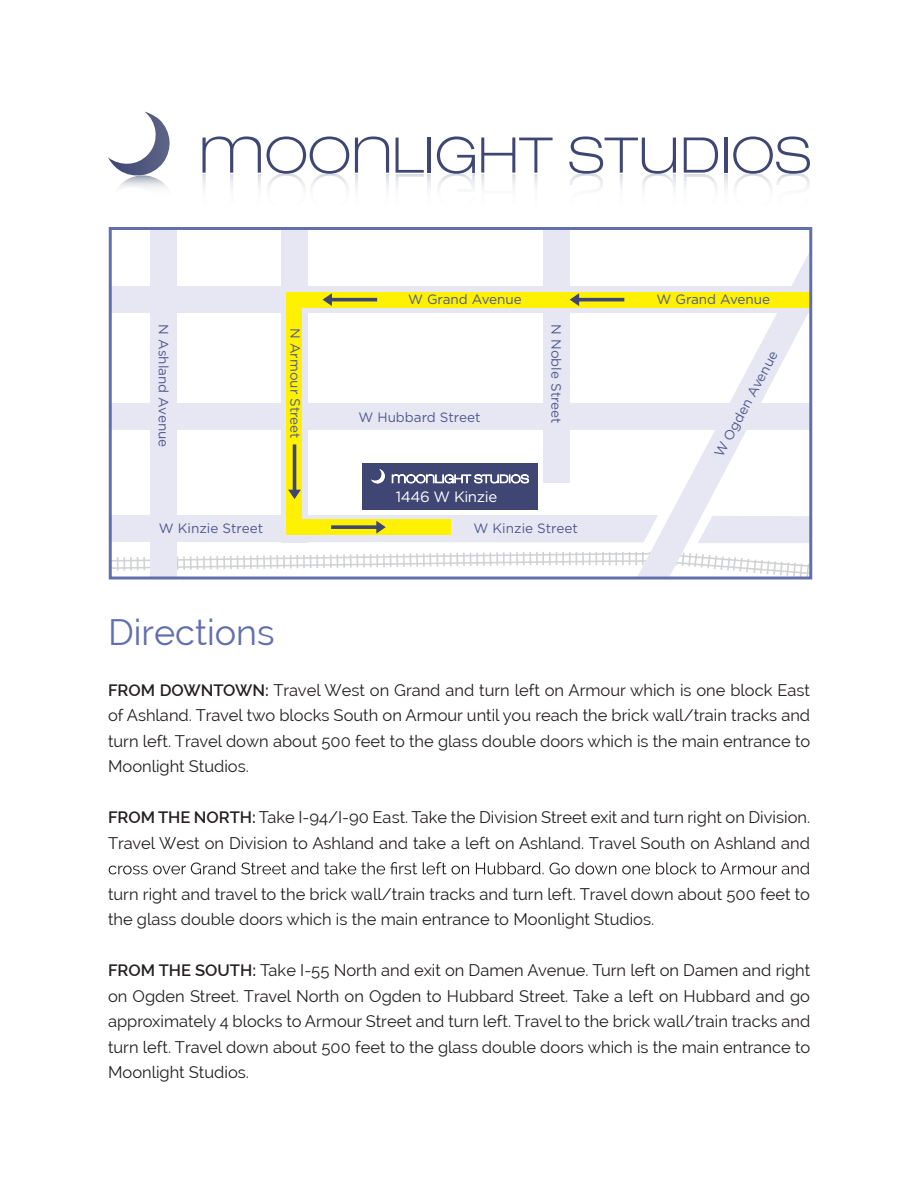
<style>
.page{position:relative;width:918px;height:1188px;background:#fff}
.page>*{position:absolute;margin:0;border:0;box-sizing:border-box;transform-origin:0 0}
.t1{font:36px "Raleway";color:#626faf}
.t2{font:16.5px/25.5px "Raleway";color:#231f20;text-align:justify}
.t3{font:15px "Gotham";letter-spacing:-.025em;color:#fff}
.t4{font:13.5px "Gotham";color:#4f598f}
.s1{font-weight:600}
</style>
<div class="page">
<svg style="left:109px;top:862px;width:700px;height:12px"></svg>
<hr style="left:428px;top:138px;width:3px;height:35px;background:#3f4673">
<hr style="left:724px;top:138px;width:3px;height:35px;background:#3f4673">
<svg style="left:108px;top:112px;width:62px;height:128px"></svg>
<svg style="left:202px;top:136px;width:59px;height:52px"></svg>
<svg style="left:267px;top:136px;width:82px;height:52px"></svg>
<svg style="left:355px;top:136px;width:34px;height:52px"></svg>
<svg style="left:396px;top:138px;width:28px;height:50px"></svg>
<svg style="left:428px;top:174px;width:3px;height:14px"></svg>
<svg style="left:437px;top:136px;width:38px;height:52px"></svg>
<svg style="left:481px;top:138px;width:72px;height:50px"></svg>
<svg style="left:569px;top:136px;width:107px;height:52px"></svg>
<svg style="left:684px;top:138px;width:34px;height:50px"></svg>
<svg style="left:724px;top:174px;width:3px;height:14px"></svg>
<svg style="left:733px;top:136px;width:77px;height:52px"></svg>
<div style="left:110px;top:228px;width:701px;height:350px;background:#fff"></div>
<div style="left:110px;top:286px;width:701px;height:28px;background:#e7e7f3"></div>
<div style="left:281px;top:229px;width:27px;height:314px;background:#e7e7f3"></div>
<div style="left:110px;top:403px;width:701px;height:27px;background:#e7e7f3"></div>
<div style="left:543px;top:228px;width:27px;height:255px;background:#e7e7f3"></div>
<svg style="left:113px;top:552px;width:524px;height:19px"></svg>
<div style="left:362px;top:463px;width:175px;height:47px;background:#3f4673"></div>
<svg style="left:392px;top:474px;width:137px;height:9px"></svg>
<svg style="left:371px;top:469px;width:14px;height:15px"></svg>
<div style="left:150px;top:228px;width:27px;height:350px;background:#e7e7f3"></div>
<svg style="left:637px;top:256px;width:171px;height:319px"></svg>
<div style="left:295px;top:292px;width:515px;height:15px;background:#fff101"></div>
<svg style="left:570px;top:293px;width:54px;height:13px"></svg>
<div style="left:109px;top:227px;width:703px;height:352px;border:3px solid #626faf"></div>
<div style="left:287px;top:292px;width:15px;height:243px;background:#fff101"></div>
<svg style="left:323px;top:293px;width:54px;height:13px"></svg>
<svg style="left:288px;top:444px;width:13px;height:55px"></svg>
<svg style="left:110px;top:515px;width:548px;height:27px;background:#e8e6c8"></svg>
<p class="t4" style="left:171px;top:324px;width:125px;rotate:90deg">N Ashland Avenue</p>
<p class="t4" style="left:303px;top:328px;width:112px;rotate:90deg">N Armour Street</p>
<p class="t4" style="left:159px;top:521px;width:106px">W Kinzie Street</p>
<p class="t4" style="left:408px;top:292px;width:115px">W Grand Avenue</p>
<p class="t4" style="left:358px;top:410px;width:124px">W Hubbard Street</p>
<p class="t3" style="left:396px;top:488px;width:103px">1446 W Kinzie</p>
<p class="t4" style="left:564px;top:324px;width:101px;rotate:90deg">N Noble Street</p>
<p class="t4" style="left:474px;top:521px;width:106px">W Kinzie Street</p>
<p class="t4" style="left:656px;top:292px;width:115px">W Grand Avenue</p>
<p class="t4" style="left:712px;top:453px;width:120px;rotate:-62deg">W Ogden Avenue</p>
<h1 class="t1" style="left:108px;top:611px;width:168px">Directions</h1>
<p class="t2" style="left:108px;top:677px;width:704px"><span class="s1">FROM DOWNTOWN:</span> Travel West on Grand and turn left on Armour which is one block East of Ashland. Travel two blocks South on Armour until you reach the brick wall/train tracks and turn left. Travel down about 500 feet to the glass double doors which is the main entrance to Moonlight Studios.</p>
<p class="t2" style="left:108px;top:805px;width:704px"><span class="s1">FROM THE NORTH:</span> Take I-94/I-90 East. Take the Division Street exit and turn right on Division.<br>Travel West on Division to Ashland and take a left on Ashland. Travel South on Ashland and</p>
<p class="t2" style="left:108px;top:881px;width:704px">turn right and travel to the brick wall/train tracks and turn left. Travel down about 500 feet to the glass double doors which is the main entrance to Moonlight Studios.</p>
<p class="t2" style="left:108px;top:958px;width:704px"><span class="s1">FROM THE SOUTH:</span> Take I-55 North and exit on Damen Avenue. Turn left on Damen and right on Ogden Street. Travel North on Ogden to Hubbard Street. Take a left on Hubbard and go approximately 4 blocks to Armour Street and turn left. Travel to the brick wall/train tracks and turn left. Travel down about 500 feet to the glass double doors which is the main entrance to Moonlight Studios.</p>
</div>
